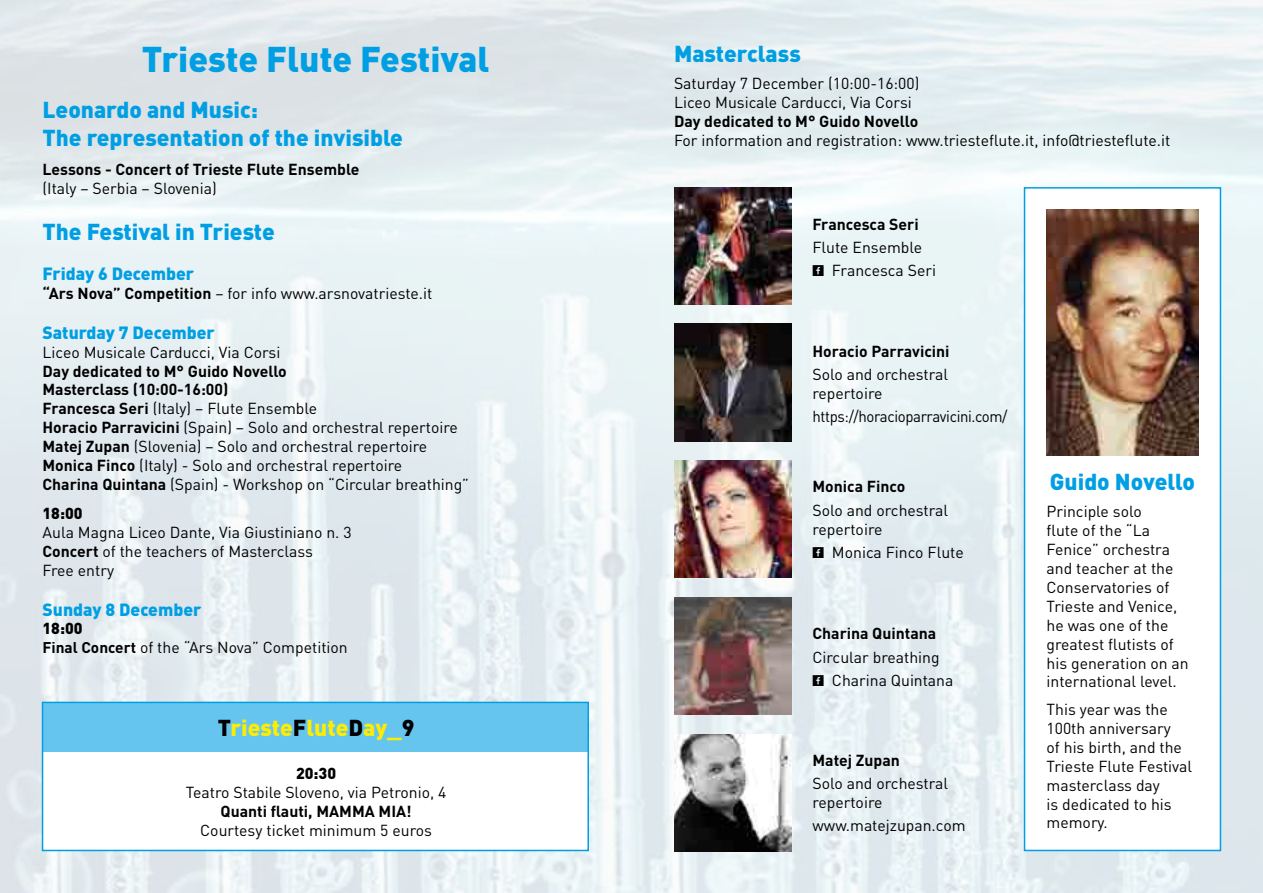
<style>
.page{position:relative;width:1263px;height:893px;background:#fff}
.page>*{position:absolute;margin:0;border:0;box-sizing:border-box;transform-origin:0 0}
.t1{font:900 35.4px "DIN";color:#009fe3}
.t2{font:900 22.8px/27.3px "DIN";color:#009fe3}
.t3{font:900 22.8px "DIN";color:#ffed00}
.t4{font:900 17.55px "DIN";color:#009fe3}
.t5{font:15.75px/18.9px "DIN";color:#000}
.t6{font:700 15.75px "DIN";color:#000}
.t7{font:15.75px "DIN";letter-spacing:-.025em;color:#000;scale:.95 1}
.t8{font:900 15.75px "DIN";color:#000}
.s1{font-weight:700}
.s2{font-weight:900}
.s3{font-weight:700;font-size:15.45px}
.s4{color:#000}
.s5{font-family:"Social Shapes"}
</style>
<div class="page">
<img style="left:0;top:0;width:1263px;height:893px">
<div style="left:42px;top:702px;width:547px;height:149px;background:#fff;border:2px solid #009fe3"></div>
<div style="left:1024px;top:188px;width:196px;height:662px;background:#fff"></div>
<div style="left:1024px;top:187px;width:197px;height:664px;border:2px solid #009fe3"></div>
<img style="left:1046px;top:210px;width:152px;height:245px">
<img style="left:674px;top:324px;width:117px;height:117px">
<img style="left:674px;top:461px;width:117px;height:117px">
<img style="left:674px;top:187px;width:117px;height:117px">
<img style="left:674px;top:597px;width:117px;height:117px">
<img style="left:674px;top:734px;width:117px;height:117px">
<div style="left:43px;top:702px;width:545px;height:50px;background:#66c5ee"></div>
<h1 class="t1" style="left:142px;top:36px;width:349px">Trieste Flute Festival</h1>
<h2 class="t2" style="left:43px;top:95px;width:362px">Leonardo and Music:<br>The representation of the invisible</h2>
<p class="t6" style="left:43px;top:159px;width:318px">Lessons - Concert of Trieste Flute Ensemble</p>
<p class="t5" style="left:43px;top:178px;width:176px">(Italy – Serbia – Slovenia)</p>
<h2 class="t2" style="left:43px;top:217px;width:234px">The Festival in Trieste</h2>
<p class="t4" style="left:43px;top:262px;width:153px">Friday 6 December</p>
<p class="t5" style="left:43px;top:283px;width:391px"><span class="s1">“Ars Nova” Competition</span> – for info www.arsnovatrieste.it</p>
<p class="t4" style="left:43px;top:321px;width:174px">Saturday 7 December</p>
<p class="t5" style="left:43px;top:342px;width:239px">Liceo Musicale Carducci, Via Corsi</p>
<p class="t5" style="left:43px;top:361px;width:428px"><span class="s1">Day dedicated to M° Guido Novello<br>Masterclass (10:00-16:00)<br>Francesca Seri</span> (Italy) – Flute Ensemble<br><span class="s1">Horacio Parravicini</span> (Spain) – Solo and orchestral repertoire <span class="s1">Matej Zupan</span> (Slovenia) – Solo and orchestral repertoire <span class="s1">Monica Finco</span> (Italy) - Solo and orchestral repertoire<br><span class="s1">Charina Quintana</span> (Spain) - Workshop on “Circular breathing”</p>
<p class="t8" style="left:43px;top:502px;width:42px">18:00</p>
<p class="t5" style="left:43px;top:522px;width:311px">Aula Magna Liceo Dante, Via Giustiniano n. 3<br><span class="s1">Concert</span> of the teachers of Masterclass<br>Free entry</p>
<p class="t4" style="left:43px;top:597px;width:161px">Sunday 8 December</p>
<p class="t5" style="left:43px;top:619px;width:307px"><span class="s2">18:00<br></span><span class="s3">Final Concert</span> of the “Ars Nova” Competition</p>
<h2 class="t3" style="left:218px;top:712px;width:198px"><span class="s4">T</span>rieste<span class="s4">F</span>lute<span class="s4">D</span>ay_<span class="s4">9</span></h2>
<p class="t8" style="left:296px;top:763px;width:42px">20:30</p>
<p class="t5" style="left:186px;top:783px;width:262px">Teatro Stabile Sloveno, via Petronio, 4</p>
<p class="t6" style="left:221px;top:801px;width:193px">Quanti flauti, MAMMA MIA!</p>
<p class="t5" style="left:200px;top:821px;width:233px">Courtesy ticket minimum 5 euros</p>
<h2 class="t2" style="left:674px;top:38px;width:128px">Masterclass</h2>
<p class="t5" style="left:674px;top:74px;width:247px">Saturday 7 December (10:00-16:00)<br>Liceo Musicale Carducci, Via Corsi</p>
<p class="t6" style="left:674px;top:111px;width:246px">Day dedicated to M° Guido Novello</p>
<p class="t5" style="left:674px;top:130px;width:498px">For information and registration: www.triesteflute.it, info@triesteflute.it</p>
<p class="t6" style="left:812px;top:214px;width:108px">Francesca Seri</p>
<p class="t5" style="left:812px;top:236px;width:125px;line-height:23.2px">Flute Ensemble<br><span class="s5">X</span> Francesca Seri</p>
<p class="t6" style="left:812px;top:341px;width:139px">Horacio Parravicini</p>
<p class="t5" style="left:812px;top:364px;width:137px">Solo and orchestral repertoire</p>
<p class="t7" style="left:812px;top:406px;width:207px">https://horacioparravicini.com/</p>
<p class="t6" style="left:812px;top:476px;width:94px">Monica Finco</p>
<p class="t5" style="left:812px;top:500px;width:137px">Solo and orchestral repertoire</p>
<p class="t5" style="left:812px;top:542px;width:153px"><span class="s5">X</span> Monica Finco Flute</p>
<p class="t6" style="left:812px;top:623px;width:125px">Charina Quintana</p>
<p class="t5" style="left:812px;top:645px;width:142px;line-height:23.2px">Circular breathing<br><span class="s5">X</span> Charina Quintana</p>
<p class="t6" style="left:812px;top:750px;width:89px">Matej Zupan</p>
<p class="t5" style="left:812px;top:774px;width:137px">Solo and orchestral repertoire</p>
<p class="t5" style="left:812px;top:816px;width:155px">www.matejzupan.com</p>
<h2 class="t2" style="left:1050px;top:466px;width:147px">Guido Novello</h2>
<p class="t5" style="left:1046px;top:502px;width:144px">Principle solo<br>flute of the “La<br>Fenice” orchestra and teacher at the<br>Conservatories of<br>Trieste and Venice, he was one of the greatest flutists of his generation on an international level.</p>
<p class="t5" style="left:1046px;top:699px;width:147px">This year was the<br>100th anniversary<br>of his birth, and the<br>Trieste Flute Festival masterclass day<br>is dedicated to his memory.</p>
</div>
